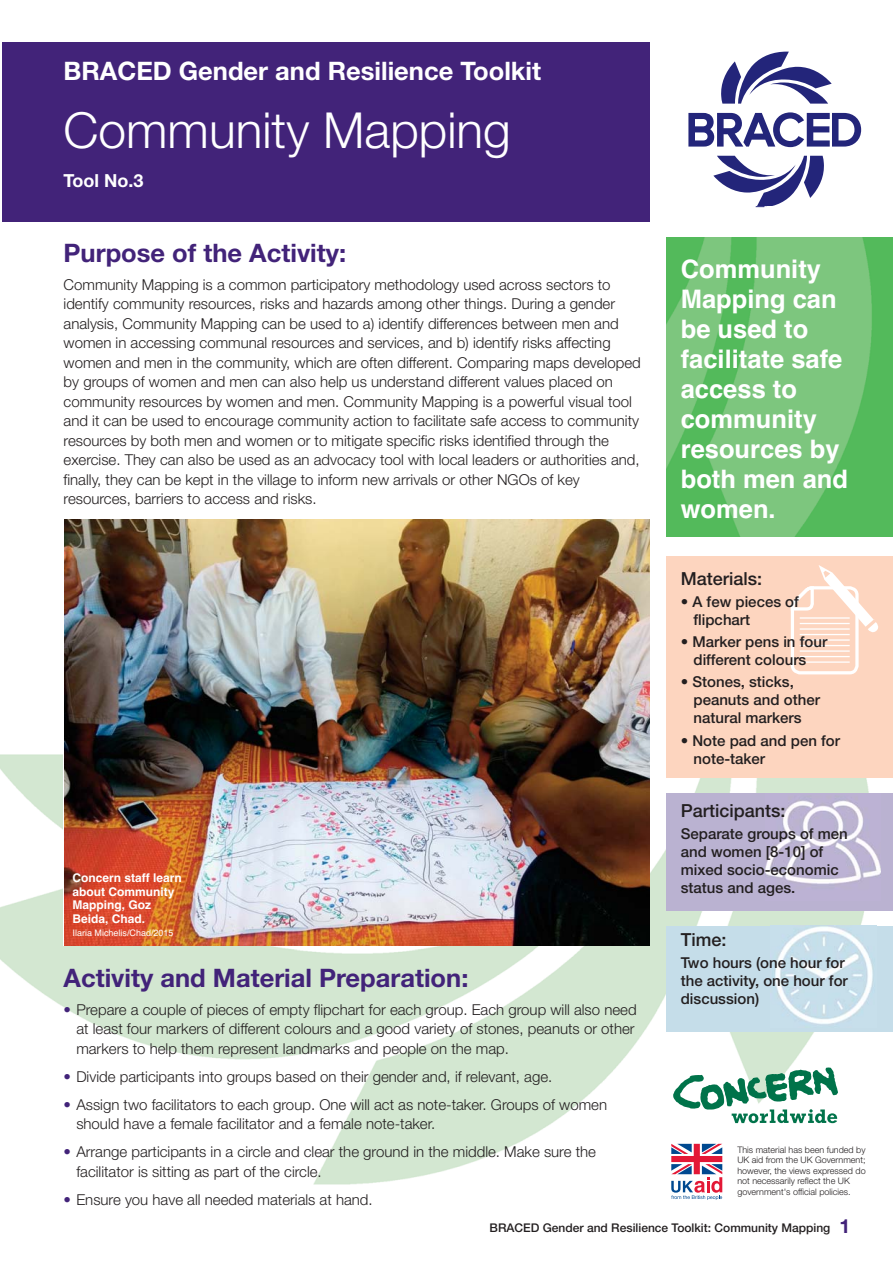
<style>
.page{position:relative;width:893px;height:1263px;background:#fff}
.page>*{position:absolute;margin:0;border:0;box-sizing:border-box;transform-origin:0 0}
.t1{font:300 49.65px "Helvetica Neue";color:#fff}
.t2{font:700 25.5px/30px "Helvetica";color:#fff}
.t3{font:700 25.5px "Helvetica Neue";color:#422379}
.t4{font:700 25.5px "Helvetica Neue";color:#fff}
.t5{font:500 18px "Helvetica Neue";color:#231f20}
.t6{font:700 18px "Helvetica Neue";color:#fff}
.t7{font:300 15px/19.5px "Helvetica Neue";color:#231f20}
.t8{font:500 15px/18px "Helvetica Neue";color:#231f20}
.t9{font:700 12px/13.5px "Helvetica";color:#fff}
.t10{font:500 12px "Helvetica Neue";color:#231f20}
.t11{font:300 9px/10.5px "Helvetica Neue";color:#231f20}
.t12{font:9px "Helvetica";color:#fff}
.s1{color:#422379}
.s2{font-weight:700;font-size:19.5px;color:#422379}
</style>
<div class="page">
<img style="left:0;top:730px;width:892px;height:455px">
<div style="left:666px;top:926px;width:226px;height:105px;background:#c5dde9"></div>
<img style="left:775px;top:926px;width:98px;height:99px">
<div style="left:666px;top:793px;width:226px;height:118px;background:#bab2d1"></div>
<img style="left:765px;top:800px;width:115px;height:84px">
<div style="left:2px;top:43px;width:647px;height:179px;background:#422379"></div>
<div style="left:666px;top:557px;width:226px;height:221px;background:#fdd5bf"></div>
<svg style="left:790px;top:565px;width:88px;height:110px"></svg>
<svg style="left:688px;top:112px;width:173px;height:35px"></svg>
<svg style="left:721px;top:52px;width:110px;height:52px"></svg>
<svg style="left:713px;top:156px;width:111px;height:51px"></svg>
<img style="left:65px;top:519px;width:584px;height:427px">
<img style="left:666px;top:237px;width:226px;height:300px">
<svg style="left:671px;top:1144px;width:51px;height:56px"></svg>
<svg style="left:673px;top:1068px;width:165px;height:55px"></svg>
<h2 class="t4" style="left:64px;top:61px;width:479px">BRACED Gender and Resilience Toolkit</h2>
<h1 class="t1" style="left:64px;top:113px;width:449px">Community Mapping</h1>
<p class="t6" style="left:64px;top:174px;width:81px">Tool No.3</p>
<h2 class="t3" style="left:64px;top:244px;width:284px">Purpose of the Activity:</h2>
<p class="t7" style="left:64px;top:276px;width:578px">Community Mapping is a common participatory methodology used across sectors to identify community resources, risks and hazards among other things. During a gender analysis, Community Mapping can be used to a) identify differences between men and women in accessing communal resources and services, and b) identify risks affecting women and men in the community, which are often different. Comparing maps developed by groups of women and men can also help us understand different values placed on community resources by women and men. Community Mapping is a powerful visual tool and it can be used to encourage community action to facilitate safe access to community resources by both men and women or to mitigate specific risks identified through the exercise. They can also be used as an advocacy tool with local leaders or authorities and, finally, they can be kept in the village to inform new arrivals or other NGOs of key resources, barriers to access and risks.</p>
<p class="t9" style="left:73px;top:873px;width:111px">Concern staff learn about Community<br>Mapping, Goz<br>Beida, Chad.</p>
<p class="t12" style="left:73px;top:930px;width:103px">Ilaria Michelis/Chad/2015</p>
<h2 class="t3" style="left:64px;top:968px;width:406px">Activity and Material Preparation:</h2>
<p class="t7" style="left:76px;top:1001px;width:561px;text-indent:-13px"><span class="s1">•</span> Prepare a couple of pieces of empty flipchart for each group. Each group will also need at least four markers of different colours and a good variety of stones, peanuts or other markers to help them represent landmarks and people on the map.</p>
<p class="t7" style="left:64px;top:1068px;width:490px"><span class="s1">•</span> Divide participants into groups based on their gender and, if relevant, age.</p>
<p class="t7" style="left:76px;top:1096px;width:532px;text-indent:-13px"><span class="s1">•</span> Assign two facilitators to each group. One will act as note-taker. Groups of women should have a female facilitator and a female note-taker.</p>
<p class="t7" style="left:76px;top:1144px;width:521px;text-indent:-13px"><span class="s1">•</span> Arrange participants in a circle and clear the ground in the middle. Make sure the facilitator is sitting as part of the circle.</p>
<p class="t7" style="left:64px;top:1191px;width:310px"><span class="s1">•</span> Ensure you have all needed materials at hand.</p>
<h2 class="t2" style="left:680px;top:256px;width:169px">Community<br>Mapping can be used to facilitate safe access to community resources by both men and women.</h2>
<p class="t5" style="left:680px;top:572px;width:83px">Materials:</p>
<p class="t8" style="left:693px;top:594px;width:107px;text-indent:-13px">• A few pieces of flipchart</p>
<p class="t8" style="left:680px;top:634px;width:148px;text-align:center">• Marker pens in four different colours</p>
<p class="t8" style="left:693px;top:674px;width:128px;text-indent:-13px">• Stones, sticks, peanuts and other natural markers</p>
<p class="t8" style="left:693px;top:733px;width:148px;text-indent:-13px">• Note pad and pen for note-taker</p>
<p class="t5" style="left:680px;top:804px;width:106px">Participants:</p>
<p class="t8" style="left:680px;top:826px;width:169px">Separate groups of men and women [8-10] of mixed socio-economic status and ages.</p>
<p class="t5" style="left:680px;top:933px;width:47px">Time:</p>
<p class="t8" style="left:680px;top:955px;width:169px">Two hours (one hour for the activity, one hour for discussion)</p>
<p class="t11" style="left:737px;top:1145px;width:130px">This material has been funded by<br>UK aid from the UK Government; however, the views expressed do not necessarily reflect the UK government's official policies.</p>
<p class="t10" style="left:489px;top:1223px;width:362px">BRACED Gender and Resilience Toolkit: Community Mapping <span class="s2">1</span></p>
</div>
